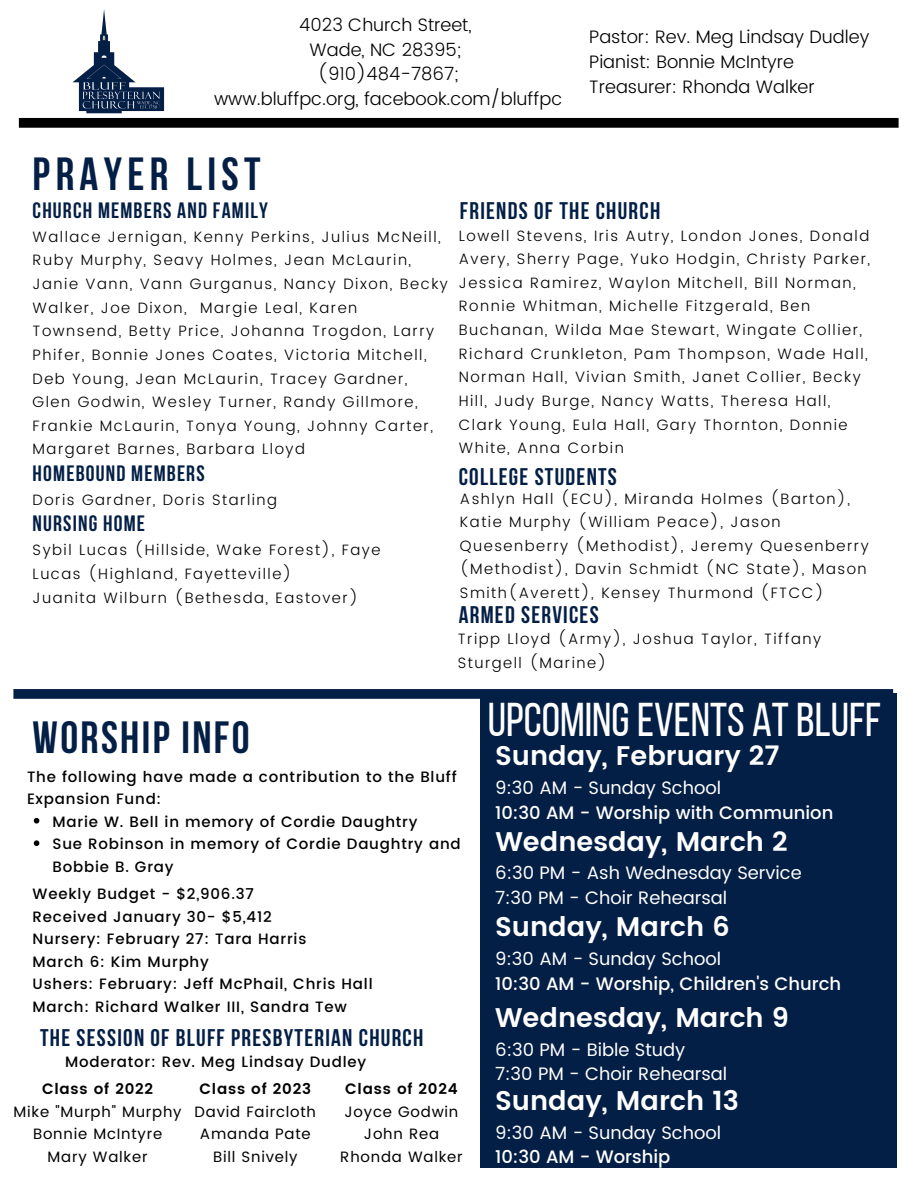
<style>
.page{position:relative;width:918px;height:1188px;background:#fff}
.page>*{position:absolute;margin:0;border:0;box-sizing:border-box;transform-origin:0 0}
.t1{font:47.25px "Bebas Neue";color:#fff}
.t2{font:700 46.35px "Bebas Neue";letter-spacing:.115em;color:#041f46}
.t3{font:700 45px "Bebas Neue";letter-spacing:.055em;color:#041f46}
.t4{font:600 27px "Poppins";color:#fff}
.t5{font:700 24px "Bebas Neue";letter-spacing:.055em;color:#041f46}
.t6{font:700 22.2px "Bebas Neue";letter-spacing:.055em;color:#041f46}
.t7{font:300 18px "Poppins";color:#000}
.t8{font:18px "Poppins";color:#fff}
.t9{font:500 18px "Poppins";color:#fff}
.t10{font:300 15px/23.7px "Poppins";letter-spacing:.1em;color:#000}
.t11{font:500 15px/22.5px "Poppins";letter-spacing:.055em;color:#000}
.t12{font:15px "Poppins";letter-spacing:.055em;color:#000}
.t13{font:600 15px "Poppins";letter-spacing:.055em;color:#000}
</style>
<div class="page">
<div style="left:480px;top:694px;width:416px;height:474px;background:#041f46"></div>
<svg style="left:13px;top:689px;width:880px;height:10px"></svg>
<svg style="left:19px;top:118px;width:880px;height:10px;background:#070707"></svg>
<img style="left:58px;top:9px;width:122px;height:113px">
<svg style="left:34px;top:818px;width:5px;height:6px"></svg>
<svg style="left:34px;top:840px;width:5px;height:6px"></svg>
<p class="t7" style="left:299px;top:14px;width:174px">4023 Church Street,</p>
<p class="t7" style="left:310px;top:39px;width:153px">Wade, NC 28395;</p>
<p class="t7" style="left:318px;top:64px;width:143px">(910)484-7867;</p>
<p class="t7" style="left:214px;top:88px;width:350px">www.bluffpc.org, facebook.com/bluffpc</p>
<p class="t2" style="left:33px;top:155px;width:230px">PRAYER LIST</p>
<p class="t7" style="left:589px;top:26px;width:282px">Pastor: Rev. Meg Lindsay Dudley</p>
<p class="t7" style="left:589px;top:51px;width:206px">Pianist: Bonnie McIntyre</p>
<p class="t7" style="left:589px;top:76px;width:227px">Treasurer: Rhonda Walker</p>
<p class="t6" style="left:33px;top:201px;width:237px">CHURCH MEMBERS AND FAMILY</p>
<p class="t10" style="left:33px;top:225px;width:417px">Wallace Jernigan, Kenny Perkins, Julius McNeill, Ruby Murphy, Seavy Holmes, Jean McLaurin, Janie Vann, Vann Gurganus, Nancy Dixon, Becky Walker, Joe Dixon, Margie Leal, Karen Townsend, Betty Price, Johanna Trogdon, Larry Phifer, Bonnie Jones Coates, Victoria Mitchell, Deb Young, Jean McLaurin, Tracey Gardner, Glen Godwin, Wesley Turner, Randy Gillmore, Frankie McLaurin, Tonya Young, Johnny Carter, Margaret Barnes, Barbara Lloyd</p>
<p class="t6" style="left:33px;top:464px;width:174px">HOMEBOUND MEMBERS</p>
<p class="t10" style="left:33px;top:488px;width:246px">Doris Gardner, Doris Starling</p>
<p class="t6" style="left:33px;top:514px;width:114px">NURSING HOME</p>
<p class="t10" style="left:33px;top:538px;width:349px">Sybil Lucas (Hillside, Wake Forest), Faye<br>Lucas (Highland, Fayetteville)</p>
<p class="t10" style="left:33px;top:586px;width:327px">Juanita Wilburn (Bethesda, Eastover)</p>
<p class="t5" style="left:460px;top:201px;width:202px">FRIENDS OF THE CHURCH</p>
<p class="t10" style="left:459px;top:224px;width:413px">Lowell Stevens, Iris Autry, London Jones, Donald Avery, Sherry Page, Yuko Hodgin, Christy Parker, Jessica Ramirez, Waylon Mitchell, Bill Norman, Ronnie Whitman, Michelle Fitzgerald, Ben Buchanan, Wilda Mae Stewart, Wingate Collier, Richard Crunkleton, Pam Thompson, Wade Hall, Norman Hall, Vivian Smith, Janet Collier, Becky Hill, Judy Burge, Nancy Watts, Theresa Hall, Clark Young, Eula Hall, Gary Thornton, Donnie White, Anna Corbin</p>
<p class="t5" style="left:459px;top:467px;width:160px">COLLEGE STUDENTS</p>
<p class="t10" style="left:460px;top:487px;width:410px">Ashlyn Hall (ECU), Miranda Holmes (Barton), Katie Murphy (William Peace), Jason Quesenberry (Methodist), Jeremy Quesenberry (Methodist), Davin Schmidt (NC State), Mason Smith(Averett), Kensey Thurmond (FTCC)</p>
<p class="t5" style="left:459px;top:605px;width:141px">ARMED SERVICES</p>
<p class="t10" style="left:458px;top:627px;width:365px">Tripp Lloyd (Army), Joshua Taylor, Tiffany<br>Sturgell (Marine)</p>
<p class="t3" style="left:33px;top:719px;width:219px">WORSHIP INFO</p>
<p class="t11" style="left:27px;top:765px;width:431px">The following have made a contribution to the Bluff<br>Expansion Fund:</p>
<p class="t11" style="left:52px;top:810px;width:367px">Marie W. Bell in memory of Cordie Daughtry</p>
<p class="t11" style="left:52px;top:833px;width:410px">Sue Robinson in memory of Cordie Daughtry and<br>Bobbie B. Gray</p>
<p class="t11" style="left:33px;top:883px;width:223px">Weekly Budget - $2,906.37</p>
<p class="t11" style="left:33px;top:905px;width:241px">Received January 30- $5,412</p>
<p class="t11" style="left:33px;top:928px;width:275px">Nursery: February 27: Tara Harris</p>
<p class="t11" style="left:33px;top:950px;width:178px">March 6: Kim Murphy</p>
<p class="t11" style="left:33px;top:973px;width:342px">Ushers: February: Jeff McPhail, Chris Hall</p>
<p class="t11" style="left:33px;top:995px;width:316px">March: Richard Walker III, Sandra Tew</p>
<p class="t5" style="left:40px;top:1028px;width:385px">THE SESSION OF BLUFF PRESBYTERIAN CHURCH</p>
<p class="t13" style="left:42px;top:1080px;width:113px">Class of 2022</p>
<p class="t12" style="left:14px;top:1103px;width:170px">Mike "Murph" Murphy</p>
<p class="t12" style="left:33px;top:1125px;width:131px">Bonnie McIntyre</p>
<p class="t12" style="left:48px;top:1148px;width:101px">Mary Walker</p>
<p class="t11" style="left:65px;top:1051px;width:303px">Moderator: Rev. Meg Lindsay Dudley</p>
<p class="t13" style="left:345px;top:1080px;width:114px">Class of 2024</p>
<p class="t12" style="left:345px;top:1103px;width:115px">Joyce Godwin</p>
<p class="t12" style="left:364px;top:1125px;width:77px">John Rea</p>
<p class="t12" style="left:340px;top:1148px;width:124px">Rhonda Walker</p>
<p class="t13" style="left:200px;top:1080px;width:113px">Class of 2023</p>
<p class="t12" style="left:195px;top:1103px;width:123px">David Faircloth</p>
<p class="t12" style="left:200px;top:1125px;width:112px">Amanda Pate</p>
<p class="t12" style="left:213px;top:1148px;width:86px">Bill Snively</p>
<p class="t1" style="left:488px;top:701px;width:395px">UPCOMING EVENTS ATBLUFF</p>
<p class="t4" style="left:495px;top:740px;width:286px">Sunday, February 27</p>
<p class="t8" style="left:495px;top:777px;width:228px">9:30 AM - Sunday School</p>
<p class="t9" style="left:495px;top:802px;width:340px">10:30 AM - Worship with Communion</p>
<p class="t4" style="left:495px;top:826px;width:294px">Wednesday, March 2</p>
<p class="t8" style="left:495px;top:863px;width:308px">6:30 PM - Ash Wednesday Service</p>
<p class="t8" style="left:495px;top:887px;width:234px">7:30 PM - Choir Rehearsal</p>
<p class="t4" style="left:495px;top:911px;width:236px">Sunday, March 6</p>
<p class="t8" style="left:495px;top:948px;width:228px">9:30 AM - Sunday School</p>
<p class="t9" style="left:495px;top:973px;width:348px">10:30 AM - Worship, Children's Church</p>
<p class="t4" style="left:495px;top:1002px;width:295px">Wednesday, March 9</p>
<p class="t8" style="left:495px;top:1039px;width:192px">6:30 PM - Bible Study</p>
<p class="t8" style="left:495px;top:1064px;width:234px">7:30 PM - Choir Rehearsal</p>
<p class="t4" style="left:495px;top:1085px;width:245px">Sunday, March 13</p>
<p class="t8" style="left:495px;top:1122px;width:228px">9:30 AM - Sunday School</p>
<p class="t9" style="left:495px;top:1147px;width:177px">10:30 AM - Worship</p>
</div>
